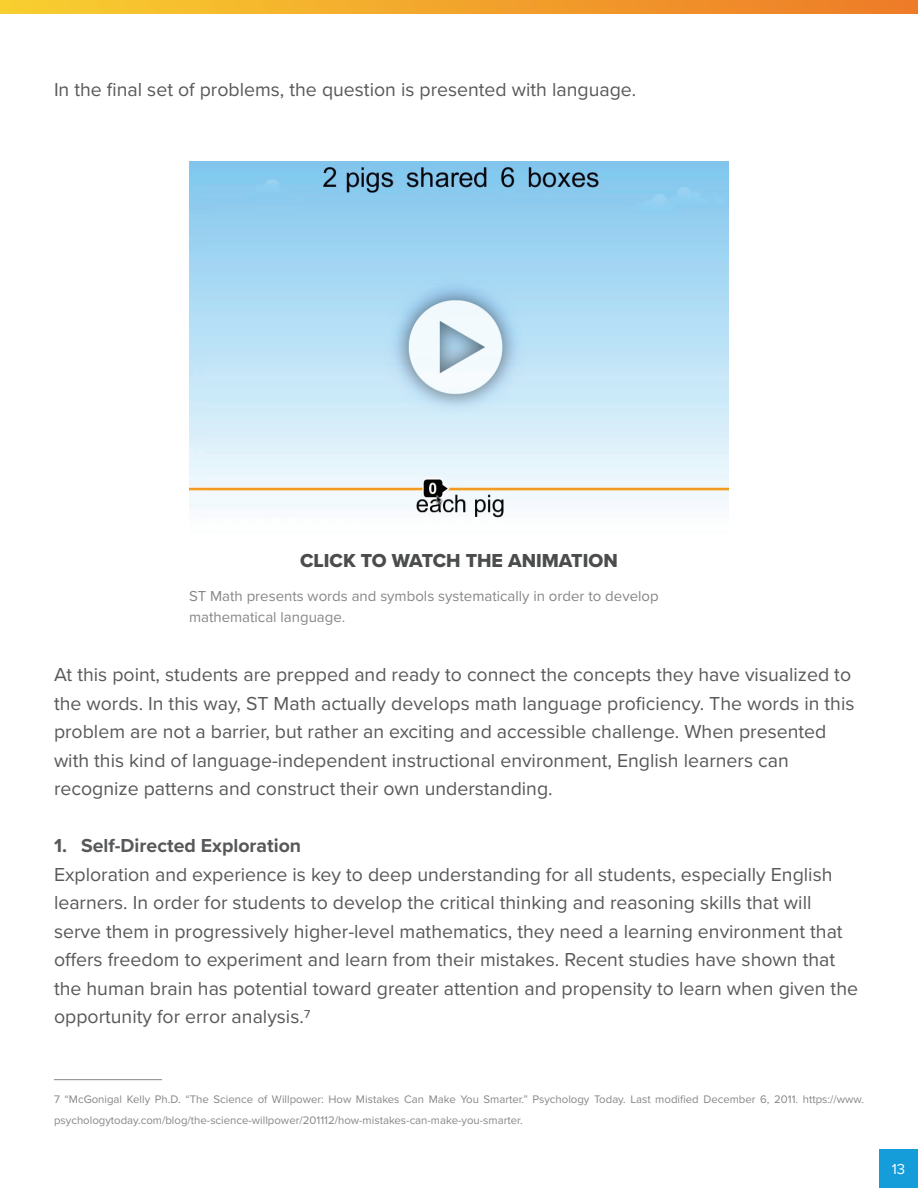
<style>
.page{position:relative;width:918px;height:1188px;background:#fff}
.page>*{position:absolute;margin:0;border:0;box-sizing:border-box;transform-origin:0 0}
.t1{font:19.5px/28.5px "Proxima Nova";color:#57585a}
.t2{font:700 19.5px "Proxima Nova";color:#57585a}
.t3{font:19.5px "Proxima Nova Extrabld";color:#4b4c4d}
.t4{font:15px/21px "Proxima Nova";color:#888787}
.t5{font:15px "Proxima Nova";color:#fff}
.t6{font:11.4px/21px "Proxima Nova";color:#888787}
</style>
<div class="page">
<svg style="left:0;top:0;width:918px;height:14px;background:#f2a42b"></svg>
<div style="left:879px;top:1149px;width:39px;height:39px;background:#149dd9"></div>
<img style="left:189px;top:161px;width:540px;height:357px">
<hr style="left:54px;top:1079px;width:108px;height:1px;background:#888787">
<p class="t1" style="left:54px;top:75px;width:584px">In the final set of problems, the question is presented with language.</p>
<p class="t3" style="left:300px;top:545px;width:319px">CLICK TO WATCH THE ANIMATION</p>
<p class="t4" style="left:189px;top:585px;width:471px">ST Math presents words and symbols systematically in order to develop mathematical language.</p>
<p class="t1" style="left:54px;top:660px;width:802px">At this point, students are prepped and ready to connect the concepts they have visualized to the words. In this way, ST Math actually develops math language proficiency. The words in this problem are not a barrier, but rather an exciting and accessible challenge. When presented with this kind of language-independent instructional environment, English learners can recognize patterns and construct their own understanding.</p>
<p class="t2" style="left:54px;top:831px;width:249px">1. Self-Directed Exploration</p>
<p class="t1" style="left:54px;top:859px;width:806px">Exploration and experience is key to deep understanding for all students, especially English learners. In order for students to develop the critical thinking and reasoning skills that will serve them in progressively higher-level mathematics, they need a learning environment that offers freedom to experiment and learn from their mistakes. Recent studies have shown that the human brain has potential toward greater attention and propensity to learn when given the opportunity for error analysis.7</p>
<p class="t6" style="left:54px;top:1088px;width:812px">7 “McGonigal Kelly Ph.D. “The Science of Willpower: How Mistakes Can Make You Smarter.” Psychology Today. Last modified December 6, 2011. https://www. psychologytoday.com/blog/the-science-willpower/201112/how-mistakes-can-make-you-smarter.</p>
<p class="t5" style="left:892px;top:1158px;width:15px">13</p>
</div>
